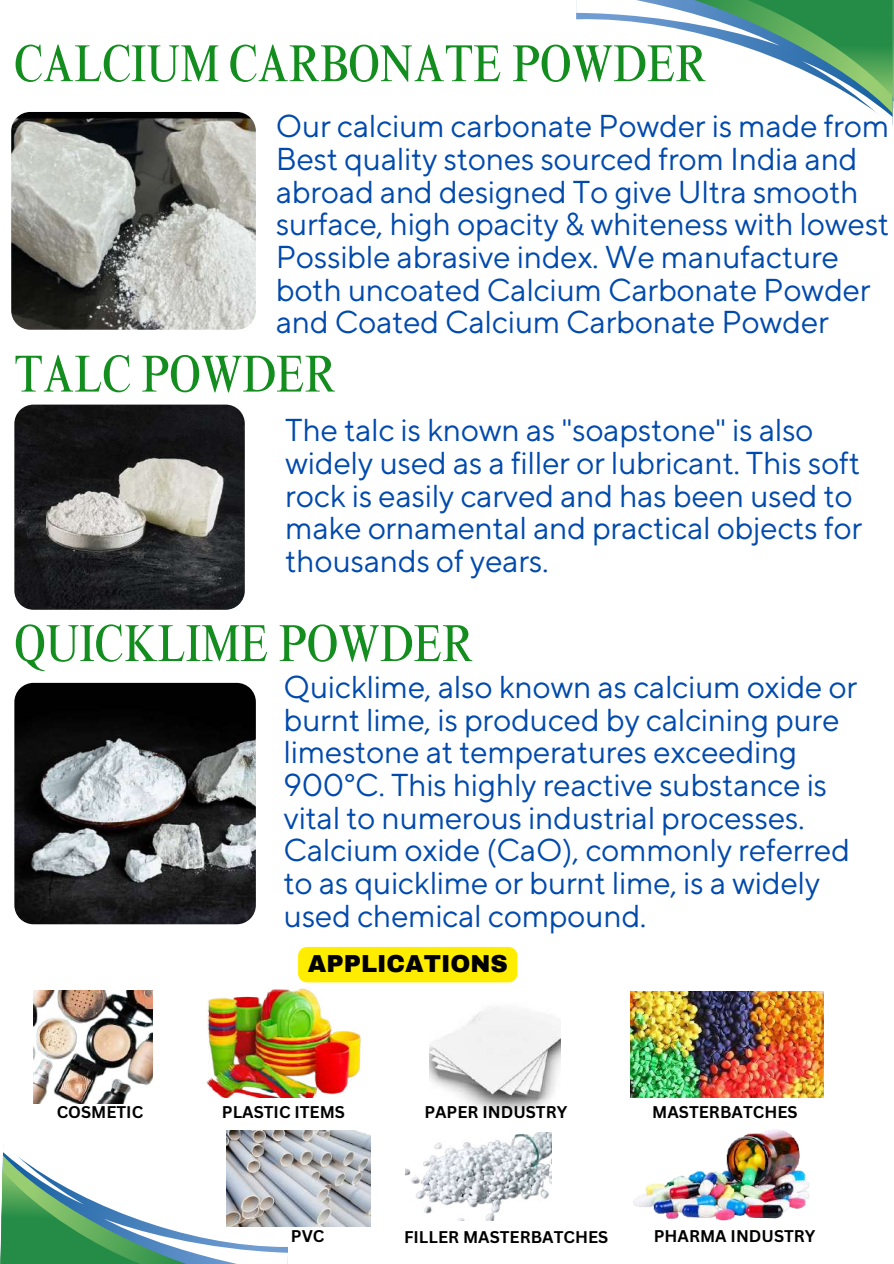
<style>
.page{position:relative;width:894px;height:1264px;background:#fff}
.page>*{position:absolute;margin:0;border:0;box-sizing:border-box;transform-origin:0 0}
.t1{font:condensed 52.5px "Times NRMT Pro";color:#128d1e}
.t2{font:31.5px/32.7px "TT Norms Pro";letter-spacing:-.01em;color:#004aad}
.t3{font:900 24px "Archivo";color:#000}
.t4{font:700 16.5px "Canva Sans";color:#000}
</style>
<div class="page">
<img style="left:206px;top:982px;width:165px;height:115px">
<img style="left:405px;top:1132px;width:146px;height:88px">
<img style="left:226px;top:1130px;width:144px;height:96px">
<img style="left:33px;top:990px;width:120px;height:112px">
<img style="left:429px;top:1006px;width:131px;height:108px">
<img style="left:633px;top:1129px;width:176px;height:92px">
<img style="left:630px;top:991px;width:193px;height:106px">
<svg style="left:0;top:1141px;width:290px;height:122px"></svg>
<svg style="left:576px;top:0;width:317px;height:125px"></svg>
<img style="left:14px;top:404px;width:230px;height:205px">
<div style="left:298px;top:946px;width:219px;height:36px;background:#ffed00"></div>
<img style="left:11px;top:112px;width:245px;height:218px;border-radius:19px">
<img style="left:14px;top:683px;width:242px;height:241px">
<h1 class="t1" style="left:14px;top:44px;width:693px">CALCIUM CARBONATE POWDER</h1>
<p class="t2" style="left:276px;top:111px;width:614px">Our calcium carbonate Powder is made from Best quality stones sourced from India and abroad and designed To give Ultra smooth surface, high opacity &amp; whiteness with lowest Possible abrasive index. We manufacture both uncoated Calcium Carbonate Powder and Coated Calcium Carbonate Powder</p>
<h1 class="t1" style="left:14px;top:354px;width:323px">TALC POWDER</h1>
<p class="t2" style="left:285px;top:415px;width:578px">The talc is known as "soapstone" is also widely used as a filler or lubricant. This soft rock is easily carved and has been used to make ornamental and practical objects for thousands of years.</p>
<h1 class="t1" style="left:14px;top:623px;width:460px">QUICKLIME POWDER</h1>
<p class="t2" style="left:283px;top:672px;width:575px">Quicklime, also known as calcium oxide or burnt lime, is produced by calcining pure limestone at temperatures exceeding 900°C. This highly reactive substance is vital to numerous industrial processes.<br>Calcium oxide (CaO), commonly referred to as quicklime or burnt lime, is a widely used chemical compound.</p>
<p class="t3" style="left:307px;top:950px;width:201px">APPLICATIONS</p>
<p class="t4" style="left:57px;top:1100px;width:88px">COSMETIC</p>
<p class="t4" style="left:222px;top:1100px;width:125px">PLASTIC ITEMS</p>
<p class="t4" style="left:424px;top:1100px;width:144px">PAPER INDUSTRY</p>
<p class="t4" style="left:652px;top:1100px;width:147px">MASTERBATCHES</p>
<p class="t4" style="left:291px;top:1224px;width:35px">PVC</p>
<p class="t4" style="left:404px;top:1225px;width:206px">FILLER MASTERBATCHES</p>
<p class="t4" style="left:653px;top:1224px;width:163px">PHARMA INDUSTRY</p>
</div>
